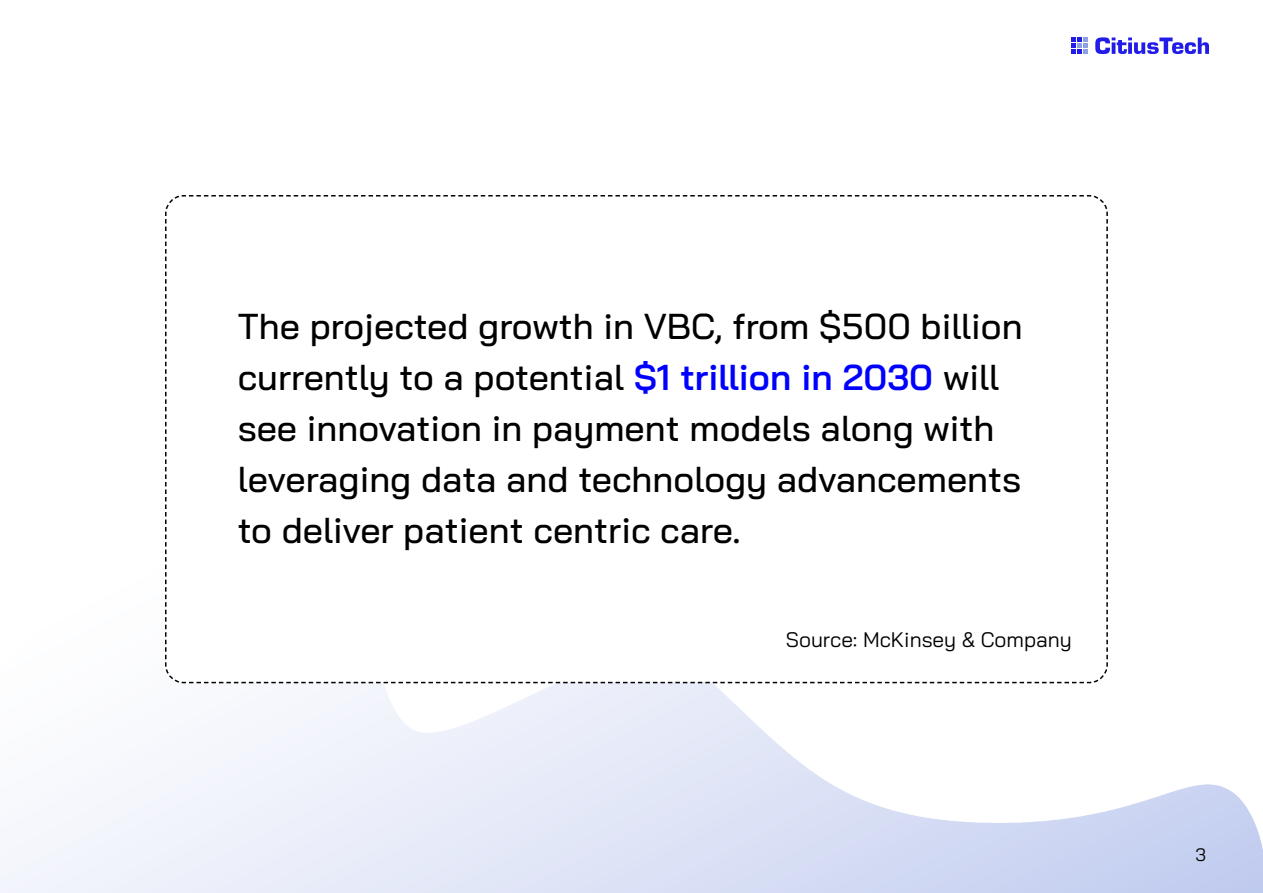
<style>
.page{position:relative;width:1263px;height:893px;background:#fff}
.page>*{position:absolute;margin:0;border:0;box-sizing:border-box;transform-origin:0 0}
.t1{font:500 36px/51px "Bai Jamjuree";color:#000}
.t2{font:21px "Bai Jamjuree";color:#000}
.t3{font:18px "Bai Jamjuree";color:#000}
.s1{font-weight:600;color:#00f}
</style>
<div class="page">
<svg style="left:1095px;top:37px;width:114px;height:17px"></svg>
<svg style="left:1071px;top:37px;width:17px;height:17px"></svg>
<svg style="left:164px;top:195px;width:944px;height:489px"></svg>
<p class="t1" style="left:238px;top:301px;width:786px">The projected growth in VBC, from $500 billion currently to a potential <span class="s1">$1 trillion in 2030</span> will see innovation in payment models along with leveraging data and technology advancements to deliver patient centric care.</p>
<p class="t2" style="left:786px;top:622px;width:288px">Source: McKinsey &amp; Company</p>
<p class="t3" style="left:1195px;top:839px;width:12px">3</p>
</div>
